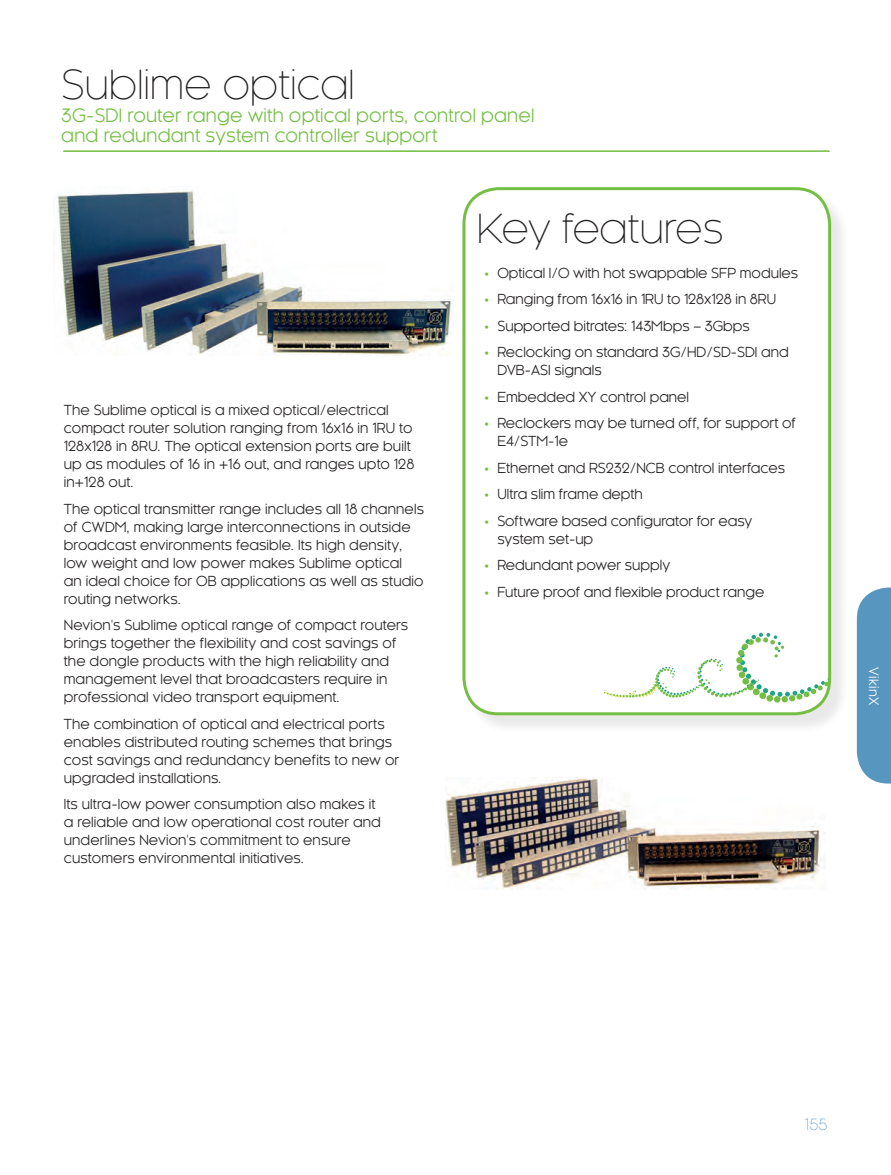
<style>
.page{position:relative;width:891px;height:1175px;background:#fff}
.page>*{position:absolute;margin:0;border:0;box-sizing:border-box;transform-origin:0 0}
.t1{font:300 39px "Kessel 105";letter-spacing:.01em;color:#231f20}
.t2{font:18px/19.5px "Kessel 105";letter-spacing:.01em;color:#74bf43}
.t3{font:300 15px "Kessel 105";color:#5696bf}
.t4{font:13.5px/18px "Kessel 105";letter-spacing:.01em;color:#231f20}
.t5{font:12.75px "Kessel 105";letter-spacing:.025em;color:#fff}
.s1{font-weight:700;color:#74bf43}
</style>
<div class="page">
<hr style="left:64px;top:151px;width:765px;height:1px;background:#74bf43">
<div style="left:857px;top:587px;width:34px;height:196px;background:#5696bf"></div>
<img style="left:446px;top:777px;width:379px;height:112px">
<div style="left:465px;top:190px;width:385px;height:543px;background:#231f20;opacity:.1"></div>
<div style="left:464px;top:189px;width:366px;height:524px;background:#fff;border-radius:35px"></div>
<svg style="left:604px;top:632px;width:226px;height:70px"></svg>
<div style="left:462px;top:187px;width:369px;height:528px;border:3px solid #74bf43;border-radius:35px"></div>
<img style="left:53px;top:186px;width:399px;height:169px">
<h1 class="t1" style="left:61px;top:63px;width:295px">Sublime optical</h1>
<h2 class="t2" style="left:61px;top:106px;width:475px">3G-SDI router range with optical ports, control panel and redundant system controller support</h2>
<p class="t4" style="left:64px;top:401px;width:352px">The Sublime optical is a mixed optical/electrical compact router solution ranging from 16x16 in 1RU to 128x128 in 8RU. The optical extension ports are built up as modules of 16 in +16 out, and ranges upto 128 in+128 out.</p>
<p class="t4" style="left:64px;top:499px;width:362px">The optical transmitter range includes all 18 channels of CWDM, making large interconnections in outside broadcast environments feasible. Its high density, low weight and low power makes Sublime optical<br>an ideal choice for OB applications as well as studio routing networks.</p>
<p class="t4" style="left:64px;top:616px;width:346px">Nevion's Sublime optical range of compact routers brings together the flexibility and cost savings of the dongle products with the high reliability and management level that broadcasters require in professional video transport equipment.</p>
<p class="t4" style="left:64px;top:714px;width:337px">The combination of optical and electrical ports enables distributed routing schemes that brings cost savings and redundancy benefits to new or upgraded installations.</p>
<p class="t4" style="left:64px;top:795px;width:319px">Its ultra-low power consumption also makes it a reliable and low operational cost router and underlines Nevion's commitment to ensure customers environmental initiatives.</p>
<h1 class="t1" style="left:477px;top:207px;width:248px">Key features</h1>
<p class="t4" style="left:484px;top:264px;width:316px"><span class="s1">•</span> Optical I/O with hot swappable SFP modules</p>
<p class="t4" style="left:484px;top:290px;width:294px"><span class="s1">•</span> Ranging from 16x16 in 1RU to 128x128 in 8RU</p>
<p class="t4" style="left:484px;top:317px;width:268px"><span class="s1">•</span> Supported bitrates: 143Mbps – 3Gbps</p>
<p class="t4" style="left:497px;top:343px;width:293px;text-indent:-14px"><span class="s1">•</span> Reclocking on standard 3G/HD/SD-SDI and<br>DVB-ASI signals</p>
<p class="t4" style="left:484px;top:388px;width:207px"><span class="s1">•</span> Embedded XY control panel</p>
<p class="t4" style="left:497px;top:414px;width:300px;text-indent:-14px"><span class="s1">•</span> Reclockers may be turned off, for support of<br>E4/STM-1e</p>
<p class="t4" style="left:484px;top:459px;width:303px"><span class="s1">•</span> Ethernet and RS232/NCB control interfaces</p>
<p class="t4" style="left:484px;top:485px;width:161px"><span class="s1">•</span> Ultra slim frame depth</p>
<p class="t4" style="left:497px;top:512px;width:257px;text-indent:-14px"><span class="s1">•</span> Software based configurator for easy system set-up</p>
<p class="t4" style="left:484px;top:556px;width:188px"><span class="s1">•</span> Redundant power supply</p>
<p class="t4" style="left:484px;top:583px;width:282px"><span class="s1">•</span> Future proof and flexible product range</p>
<p class="t5" style="left:881px;top:667px;width:39px;rotate:90deg">VikinX</p>
<p class="t3" style="left:805px;top:1116px;width:24px">155</p>
</div>
